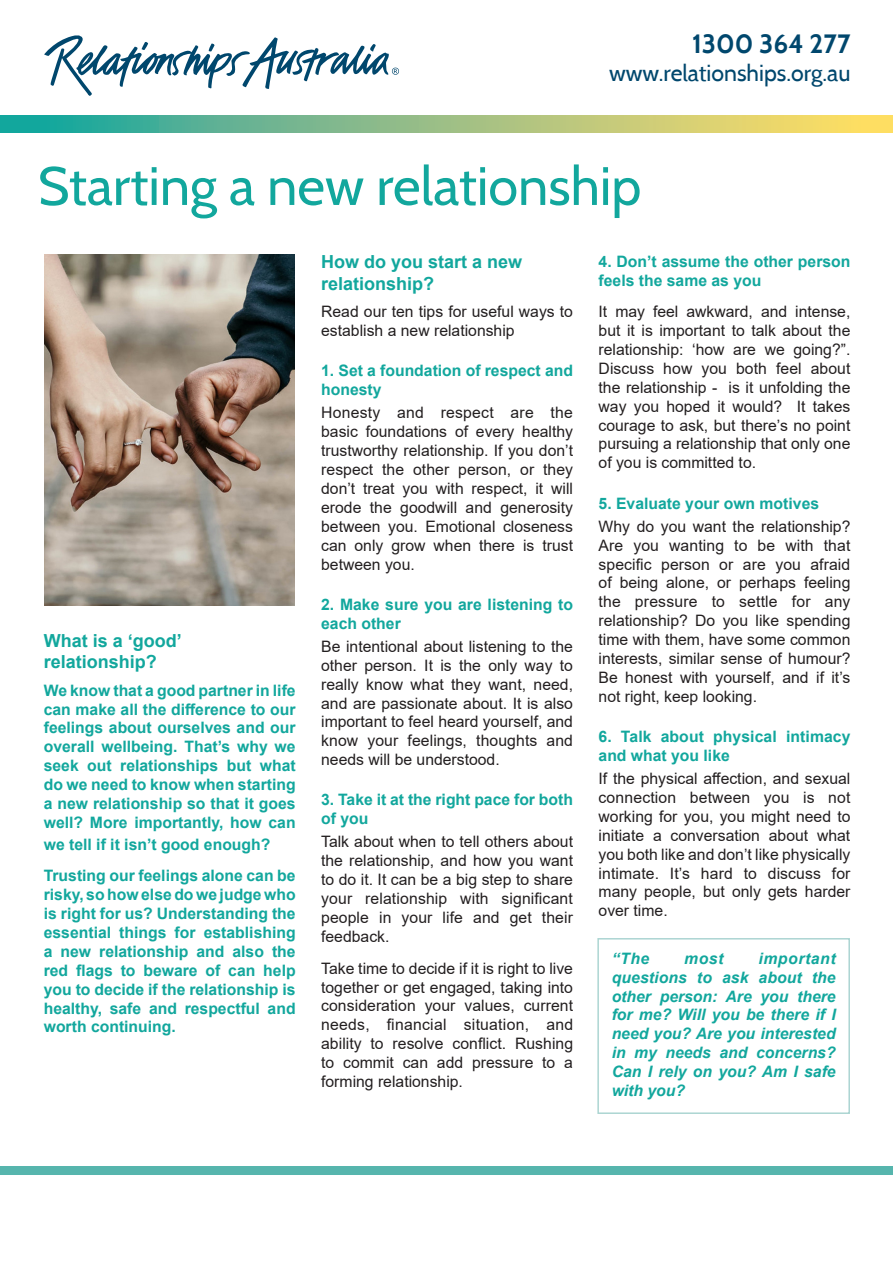
<style>
.page{position:relative;width:893px;height:1263px;background:#fff}
.page>*{position:absolute;margin:0;border:0;box-sizing:border-box;transform-origin:0 0}
.t1{font:54px "Cabin";color:#12a79d}
.t2{font:700 26.4px "Cabin";color:#00476d}
.t3{font:23.1px "Cabin";color:#00476d}
.t4{font:700 18px/21.6px "Arial";color:#12a79d}
.t5{font:15.75px/18.9px "Arial";color:#231f20;text-align:justify}
.Intro{font:700 15.75px/18.9px "Arial";color:#12a79d}
.t6{font:italic 700 15.75px/18.9px "Arial";color:#12a79d;text-align:justify}
</style>
<div class="page">
<svg style="left:44px;top:35px;width:355px;height:61px"></svg>
<svg style="left:1px;top:115px;width:891px;height:17px;background:#95c084"></svg>
<div style="left:0;top:1166px;width:893px;height:9px;background:#56b5ad"></div>
<img style="left:45px;top:254px;width:249px;height:351px">
<div style="left:597px;top:938px;width:253px;height:176px;border:2px solid #acd5d2"></div>
<h2 class="t2" style="left:692px;top:28px;width:160px">1300 364 277</h2>
<h3 class="t3" style="left:609px;top:59px;width:243px">www.relationships.org.au</h3>
<p class="t1" style="left:38px;top:153px;width:605px">Starting a new relationship</p>
<h1 class="t4" style="left:44px;top:630px;width:140px">What is a ‘good’ relationship?</h1>
<p class="Intro" style="left:44px;top:681px;width:253px;text-align:justify">We know that a good partner in life can make all the difference to our feelings about ourselves and our overall wellbeing. That’s why we seek out relationships but what do we need to know when starting a new relationship so that it goes well? More importantly, how can</p>
<p class="Intro" style="left:44px;top:835px;width:228px">we tell if it isn’t good enough?</p>
<p class="Intro" style="left:44px;top:866px;width:253px;text-align:justify">Trusting our feelings alone can be risky, so how else do we judge who is right for us? Understanding the essential things for establishing a new relationship and also the red flags to beware of can help you to decide if the relationship is healthy, safe and respectful and worth continuing.</p>
<h1 class="t4" style="left:321px;top:251px;width:203px">How do you start a new relationship?</h1>
<p class="t5" style="left:321px;top:302px;width:253px">Read our ten tips for useful ways to establish a new relationship</p>
<h2 class="Intro" style="left:321px;top:361px;width:253px">1. Set a foundation of respect and honesty</h2>
<p class="t5" style="left:321px;top:403px;width:253px">Honesty and respect are the basic foundations of every healthy trustworthy relationship. If you don’t respect the other person, or they don’t treat you with respect, it will erode the goodwill and generosity between you. Emotional closeness can only grow when there is trust between you.</p>
<h2 class="Intro" style="left:321px;top:595px;width:253px">2. Make sure you are listening to each other</h2>
<p class="t5" style="left:321px;top:637px;width:253px">Be intentional about listening to the other person. It is the only way to really know what they want, need, and are passionate about. It is also important to feel heard yourself, and know your feelings, thoughts and needs will be understood.</p>
<h2 class="Intro" style="left:321px;top:791px;width:253px">3. Take it at the right pace for both of you</h2>
<p class="t5" style="left:321px;top:832px;width:253px">Talk about when to tell others about the relationship, and how you want to do it. It can be a big step to share your relationship with significant people in your life and get their feedback.</p>
<p class="t5" style="left:321px;top:958px;width:253px">Take time to decide if it is right to live together or get engaged, taking into consideration your values, current needs, financial situation, and ability to resolve conflict. Rushing to commit can add pressure to a forming relationship.</p>
<p class="Intro" style="left:599px;top:252px;width:253px">4. Don’t assume the other person feels the same as you</p>
<p class="t5" style="left:599px;top:302px;width:253px">It may feel awkward, and intense, but it is important to talk about the relationship: ‘how are we going?”.<br>Discuss how you both feel about the relationship - is it unfolding the way you hoped it would? It takes courage to ask, but there’s no point pursuing a relationship that only one of you is committed to.</p>
<h2 class="Intro" style="left:599px;top:494px;width:222px">5. Evaluate your own motives</h2>
<p class="t5" style="left:599px;top:517px;width:253px">Why do you want the relationship?<br>Are you wanting to be with that specific person or are you afraid of being alone, or perhaps feeling the pressure to settle for any relationship? Do you like spending time with them, have some common interests, similar sense of humour?<br>Be honest with yourself, and if it’s not right, keep looking.</p>
<h2 class="Intro" style="left:599px;top:727px;width:253px">6. Talk about physical intimacy and what you like</h2>
<p class="t5" style="left:599px;top:769px;width:253px">If the physical affection, and sexual connection between you is not working for you, you might need to initiate a conversation about what you both like and don’t like physically intimate. It’s hard to discuss for many people, but only gets harder over time.</p>
<p class="t6" style="left:612px;top:949px;width:39px">“The</p>
<p class="t6" style="left:684px;top:949px;width:41px">most</p>
<p class="t6" style="left:612px;top:949px;width:226px;text-indent:147px">important questions to ask about the other person: Are you there for me? Will you be there if I need you? Are you interested in my needs and concerns?<br>Can I rely on you? Am I safe with you?</p>
</div>
